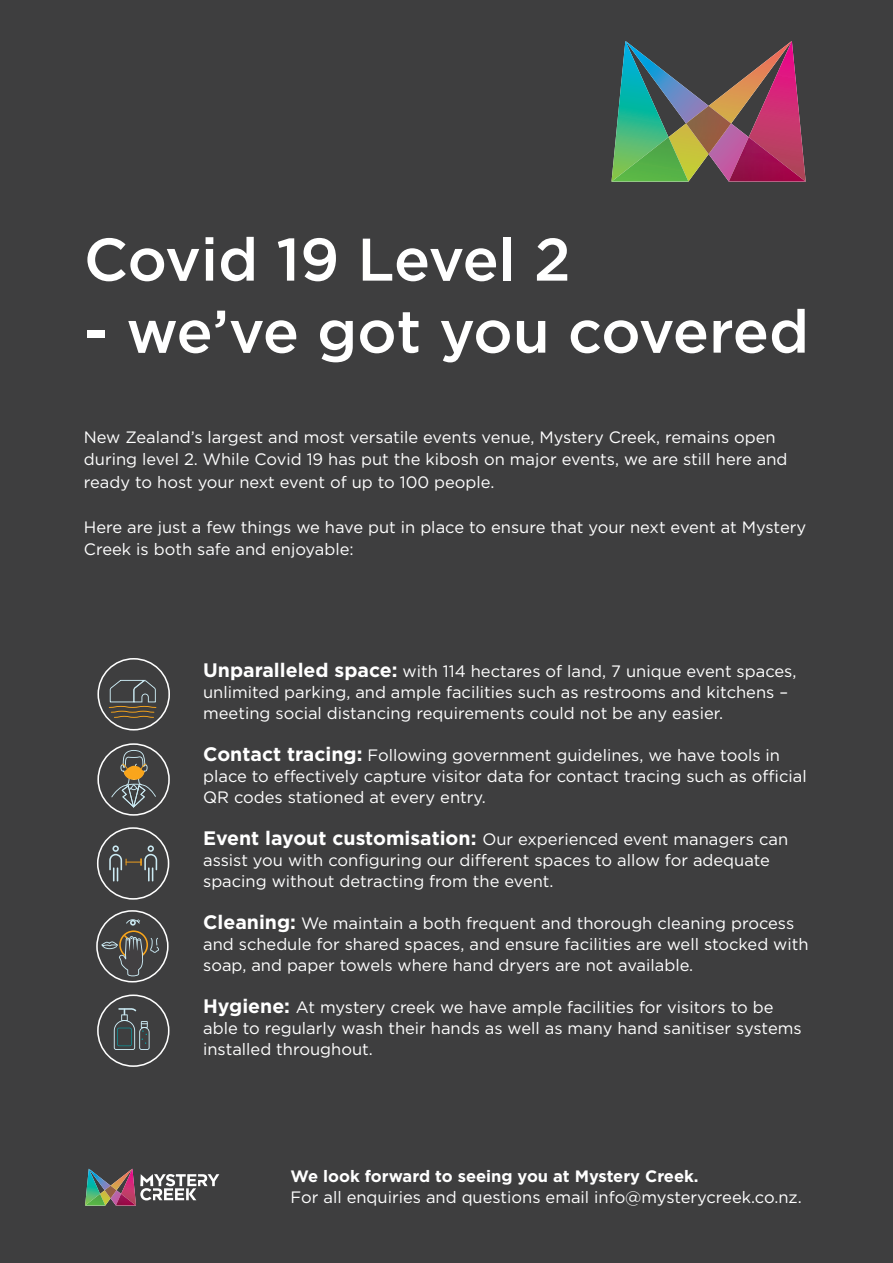
<style>
.page{position:relative;width:893px;height:1263px;background:#3e3e3f}
.page>*{position:absolute;margin:0;border:0;box-sizing:border-box;transform-origin:0 0}
.t1{font:500 60px "Gotham";letter-spacing:-.01em;color:#fff}
.t2{font:16.5px/21px "Gotham";color:#fff}
.t3{font:700 16.5px "Gotham";color:#fff}
.s1{font-weight:700;font-size:19.5px}
</style>
<div class="page">
<svg style="left:85px;top:1168px;width:134px;height:38px"></svg>
<svg style="left:611px;top:41px;width:191px;height:141px"></svg>
<img style="left:729px;top:137px;width:77px;height:45px">
<img style="left:686px;top:106px;width:45px;height:48px">
<svg style="left:97px;top:827px;width:72px;height:73px"></svg>
<svg style="left:97px;top:743px;width:73px;height:73px"></svg>
<svg style="left:97px;top:994px;width:72px;height:73px"></svg>
<svg style="left:96px;top:910px;width:73px;height:72px"></svg>
<svg style="left:97px;top:658px;width:73px;height:72px"></svg>
<p class="t1" style="left:84px;top:220px;width:488px">Covid 19 Level 2</p>
<p class="t1" style="left:84px;top:292px;width:727px">- we’ve got you covered</p>
<p class="t2" style="left:84px;top:425px;width:705px;line-height:22.5px">New Zealand’s largest and most versatile events venue, Mystery Creek, remains open during level 2. While Covid 19 has put the kibosh on major events, we are still here and ready to host your next event of up to 100 people.</p>
<p class="t2" style="left:84px;top:515px;width:724px;line-height:22.5px">Here are just a few things we have put in place to ensure that your next event at Mystery<br>Creek is both safe and enjoyable:</p>
<p class="t2" style="left:203px;top:660px;width:595px"><span class="s1">Unparalleled space:</span> with 114 hectares of land, 7 unique event spaces, unlimited parking, and ample facilities such as restrooms and kitchens – meeting social distancing requirements could not be any easier.</p>
<p class="t2" style="left:203px;top:744px;width:605px"><span class="s1">Contact tracing:</span> Following government guidelines, we have tools in place to effectively capture visitor data for contact tracing such as official<br>QR codes stationed at every entry.</p>
<p class="t2" style="left:203px;top:828px;width:587px"><span class="s1">Event layout customisation:</span> Our experienced event managers can assist you with configuring our different spaces to allow for adequate spacing without detracting from the event.</p>
<p class="t2" style="left:203px;top:912px;width:607px"><span class="s1">Cleaning:</span> We maintain a both frequent and thorough cleaning process and schedule for shared spaces, and ensure facilities are well stocked with soap, and paper towels where hand dryers are not available.</p>
<p class="t2" style="left:203px;top:996px;width:600px"><span class="s1">Hygiene:</span> At mystery creek we have ample facilities for visitors to be able to regularly wash their hands as well as many hand sanitiser systems installed throughout.</p>
<p class="t3" style="left:291px;top:1165px;width:410px">We look forward to seeing you at Mystery Creek.</p>
<p class="t2" style="left:291px;top:1186px;width:513px">For all enquiries and questions email info@mysterycreek.co.nz.</p>
</div>
